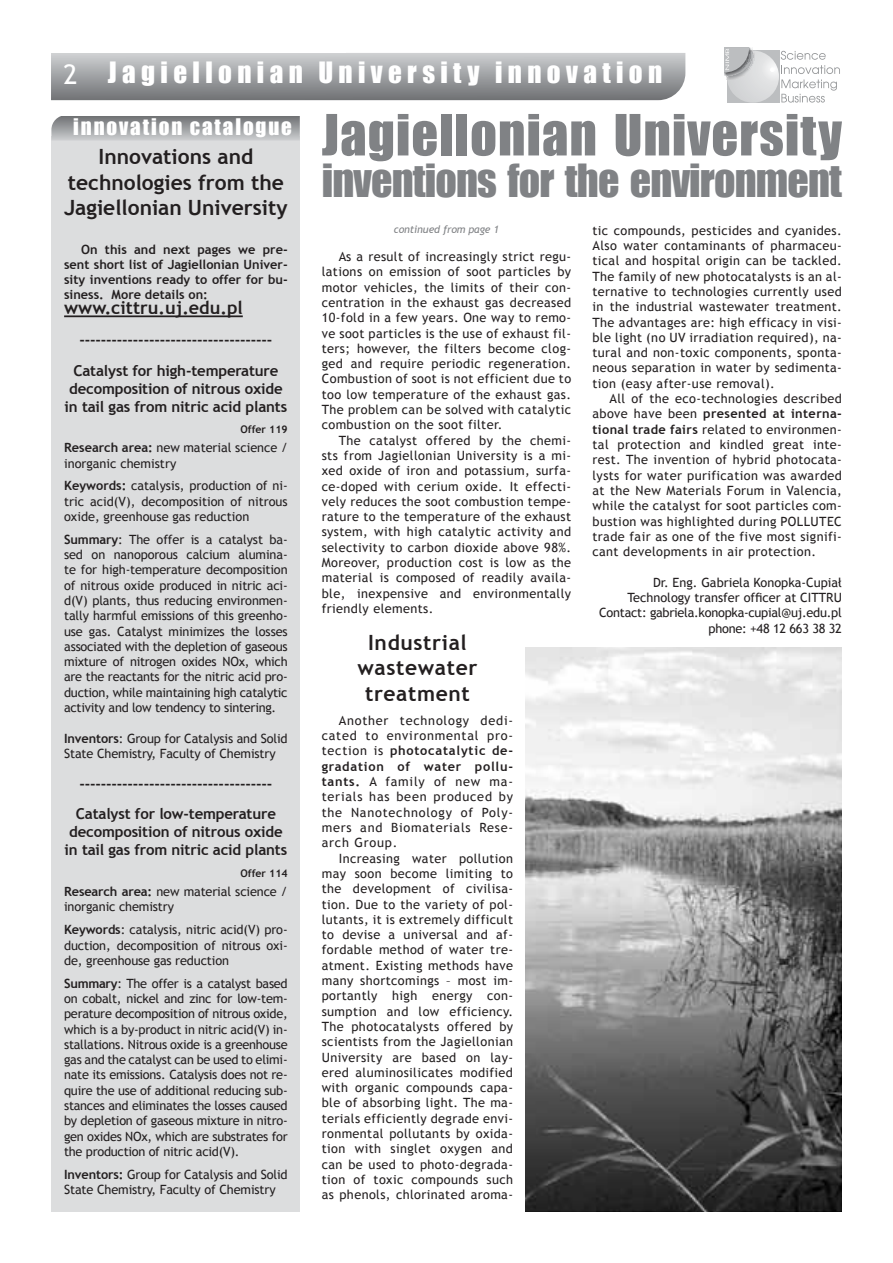
<style>
.page{position:relative;width:893px;height:1263px;background:#fff}
.page>*{position:absolute;margin:0;border:0;box-sizing:border-box;transform-origin:0 0}
.t1{font:52.5px "Impact";letter-spacing:.02em;color:#808285}
.t2{font:42px "Impact";letter-spacing:-.02em;color:#808285}
.t3{font:27px "Impact";letter-spacing:.2em;color:#fff}
.t4{font:700 21px/25.2px "Trebuchet MS";color:#231f20;text-align:center}
.t5{font:700 21px/25.2px "Trebuchet MS";letter-spacing:.03em;color:#231f20;text-align:center}
.t6{font:21px "Impact";letter-spacing:.09em;color:#fff}
.t7{font:700 18px "Trebuchet MS";color:#231f20}
.t8{font:700 15px/30.8px "Trebuchet MS";letter-spacing:-.01em;color:#231f20}
.t9{font:12.75px/15.3px "Trebuchet MS";color:#231f20;text-align:justify}
.t10{font:700 12.75px/15px "Trebuchet MS";color:#231f20;text-align:justify}
.t11{font:italic 10.5px "Trebuchet MS";letter-spacing:-.01em;color:#808285}
.t12{font:700 10.5px "Trebuchet MS";color:#231f20}
.s1{font-family:"Trebuchet MS"}
.s2{font-weight:700}
</style>
<div class="page">
<div style="left:727px;top:51px;width:52px;height:52px;background:#bcbec0"></div>
<div style="left:727px;top:51px;width:52px;height:52px;background:linear-gradient(to right,#cbcdcf,#e9eaeb);border-radius:26px"></div>
<svg style="left:770px;top:67px;width:5px;height:5px"></svg>
<svg style="left:724px;top:47px;width:31px;height:34px"></svg>
<svg style="left:781px;top:51px;width:59px;height:52px"></svg>
<svg style="left:51px;top:53px;width:634px;height:47px;background:#9fa1a3"></svg>
<div style="left:51px;top:136px;width:249px;height:1076px;background:#dcddde"></div>
<svg style="left:51px;top:116px;width:249px;height:24px;background:#9d9fa1"></svg>
<hr style="left:64px;top:315px;width:179px;height:2px;background:#231f20">
<img style="left:526px;top:648px;width:316px;height:564px">
<h3 class="t3" style="left:63px;top:51px;width:600px"><span class="s1">2</span> Jagiellonian University innovation</h3>
<h3 class="t6" style="left:73px;top:111px;width:220px">innovation catalogue</h3>
<h3 class="t4" style="left:64px;top:144px;width:225px">Innovations and technologies from the<br>Jagiellonian University</h3>
<p class="t10" style="left:64px;top:242px;width:225px;text-indent:17px">On this and next pages we pre&shy;sent short list of Jagiellonian Univer&shy;sity inventions ready to offer for bu&shy;siness. More details on:</p>
<h3 class="t7" style="left:64px;top:296px;width:180px">www.cittru.uj.edu.pl</h3>
<p class="t8" style="left:73px;top:324px;width:207px;text-align:center">------------------------------------<br>Catalyst for high-temperature</p>
<p class="t8" style="left:65px;top:379px;width:224px;line-height:18px">decomposition of nitrous oxide in tail gas from nitric acid plants</p>
<p class="t12" style="left:240px;top:422px;width:49px">Offer 119</p>
<p class="t9" style="left:64px;top:440px;width:225px"><span class="s2">Research area:</span> new material science / inorganic chemistry</p>
<p class="t9" style="left:64px;top:478px;width:225px"><span class="s2">Keywords:</span> catalysis, production of ni&shy;tric acid(V), decomposition of nitrous oxide, greenhouse gas reduction</p>
<p class="t9" style="left:64px;top:532px;width:225px"><span class="s2">Summary</span>: The offer is a catalyst ba&shy;sed on nanoporous calcium alumina&shy;te for high-temperature decomposition of nitrous oxide produced in nitric aci&shy;d(V) plants, thus reducing environmen&shy;tally harmful emissions of this greenho&shy;use gas. Catalyst minimizes the losses associated with the depletion of gaseous mixture of nitrogen oxides NOx, which are the reactants for the nitric acid pro&shy;duction, while maintaining high catalytic activity and low tendency to sintering.</p>
<p class="t9" style="left:64px;top:731px;width:225px"><span class="s2">Inventors</span>: Group for Catalysis and Solid<br>State Chemistry, Faculty of Chemistry</p>
<p class="t8" style="left:76px;top:768px;width:202px">------------------------------------<br>Catalyst for low-temperature</p>
<p class="t8" style="left:65px;top:823px;width:224px;line-height:18px">decomposition of nitrous oxide in tail gas from nitric acid plants</p>
<p class="t12" style="left:240px;top:866px;width:49px">Offer 114</p>
<p class="t9" style="left:64px;top:884px;width:225px"><span class="s2">Research area:</span> new material science / inorganic chemistry</p>
<p class="t9" style="left:64px;top:922px;width:225px"><span class="s2">Keywords</span>: catalysis, nitric acid(V) pro&shy;duction, decomposition of nitrous oxi&shy;de, greenhouse gas reduction</p>
<p class="t9" style="left:64px;top:976px;width:225px"><span class="s2">Summary</span>: The offer is a catalyst based on cobalt, nickel and zinc for low-tem&shy;perature decomposition of nitrous oxide, which is a by-product in nitric acid(V) in&shy;stallations. Nitrous oxide is a greenhouse gas and the catalyst can be used to elimi&shy;nate its emissions. Catalysis does not re&shy;quire the use of additional reducing sub&shy;stances and eliminates the losses caused by depletion of gaseous mixture in nitro&shy;gen oxides NOx, which are substrates for the production of nitric acid(V).</p>
<p class="t9" style="left:64px;top:1167px;width:225px"><span class="s2">Inventors:</span> Group for Catalysis and Solid<br>State Chemistry, Faculty of Chemistry</p>
<h1 class="t1" style="left:322px;top:94px;width:522px">Jagiellonian University</h1>
<h2 class="t2" style="left:322px;top:148px;width:522px">inventions for the environment</h2>
<p class="t11" style="left:394px;top:223px;width:106px">continued from page 1</p>
<p class="t9" style="left:322px;top:249px;width:251px;text-indent:17px">As a result of increasingly strict regu&shy;lations on emission of soot particles by motor vehicles, the limits of their con&shy;centration in the exhaust gas decreased 10-fold in a few years. One way to remo&shy;ve soot particles is the use of exhaust fil&shy;ters; however, the filters become clog&shy;ged and require periodic regeneration.<br>Combustion of soot is not efficient due to too low temperature of the exhaust gas.<br>The problem can be solved with catalytic combustion on the soot filter.</p>
<p class="t9" style="left:322px;top:433px;width:251px;text-indent:17px">The catalyst offered by the chemi&shy;sts from Jagiellonian University is a mi&shy;xed oxide of iron and potassium, surfa&shy;ce-doped with cerium oxide. It effecti&shy;vely reduces the soot combustion tempe&shy;rature to the temperature of the exhaust system, with high catalytic activity and selectivity to carbon dioxide above 98%.<br>Moreover, production cost is low as the material is composed of readily availa&shy;ble, inexpensive and environmentally friendly elements.</p>
<h3 class="t5" style="left:358px;top:630px;width:121px">Industrial wastewater treatment</h3>
<p class="t9" style="left:322px;top:713px;width:193px;text-indent:17px">Another technology dedi&shy;cated to environmental pro&shy;tection is <span class="s2">photocatalytic de&shy;gradation of water pollu&shy;tants.</span> A family of new ma&shy;terials has been produced by the Nanotechnology of Poly&shy;mers and Biomaterials Rese&shy;arch Group.</p>
<p class="t9" style="left:322px;top:851px;width:193px;text-indent:17px">Increasing water pollution may soon become limiting to the development of civilisa&shy;tion. Due to the variety of pol&shy;lutants, it is extremely difficult to devise a universal and af&shy;fordable method of water tre&shy;atment. Existing methods have many shortcomings – most im&shy;portantly high energy con&shy;sumption and low efficiency.<br>The photocatalysts offered by scientists from the Jagiellonian University are based on lay&shy;ered aluminosilicates modified with organic compounds capa&shy;ble of absorbing light. The ma&shy;terials efficiently degrade envi&shy;ronmental pollutants by oxida&shy;tion with singlet oxygen and can be used to photo-degrada&shy;tion of toxic compounds such as phenols, chlorinated aroma-</p>
<p class="t9" style="left:592px;top:223px;width:251px">tic compounds, pesticides and cyanides.<br>Also water contaminants of pharmaceu&shy;tical and hospital origin can be tackled.<br>The family of new photocatalysts is an al&shy;ternative to technologies currently used in the industrial wastewater treatment.<br>The advantages are: high efficacy in visi&shy;ble light (no UV irradiation required), na&shy;tural and non-toxic components, sponta&shy;neous separation in water by sedimenta&shy;tion (easy after-use removal).</p>
<p class="t9" style="left:592px;top:391px;width:251px;text-indent:17px">All of the eco-technologies described above have been <span class="s2">presented at interna&shy;tional trade fairs</span> related to environmen&shy;tal protection and kindled great inte&shy;rest. The invention of hybrid photocata&shy;lysts for water purification was awarded at the New Materials Forum in Valencia, while the catalyst for soot particles com&shy;bustion was highlighted during POLLUTEC trade fair as one of the five most signifi&shy;cant developments in air protection.</p>
<p class="t9" style="left:599px;top:575px;width:244px;text-align:right">Dr. Eng. Gabriela Konopka-Cupiał Technology transfer officer at CITTRU Contact: gabriela.konopka-cupial@uj.edu.pl phone: +48 12 663 38 32</p>
</div>
